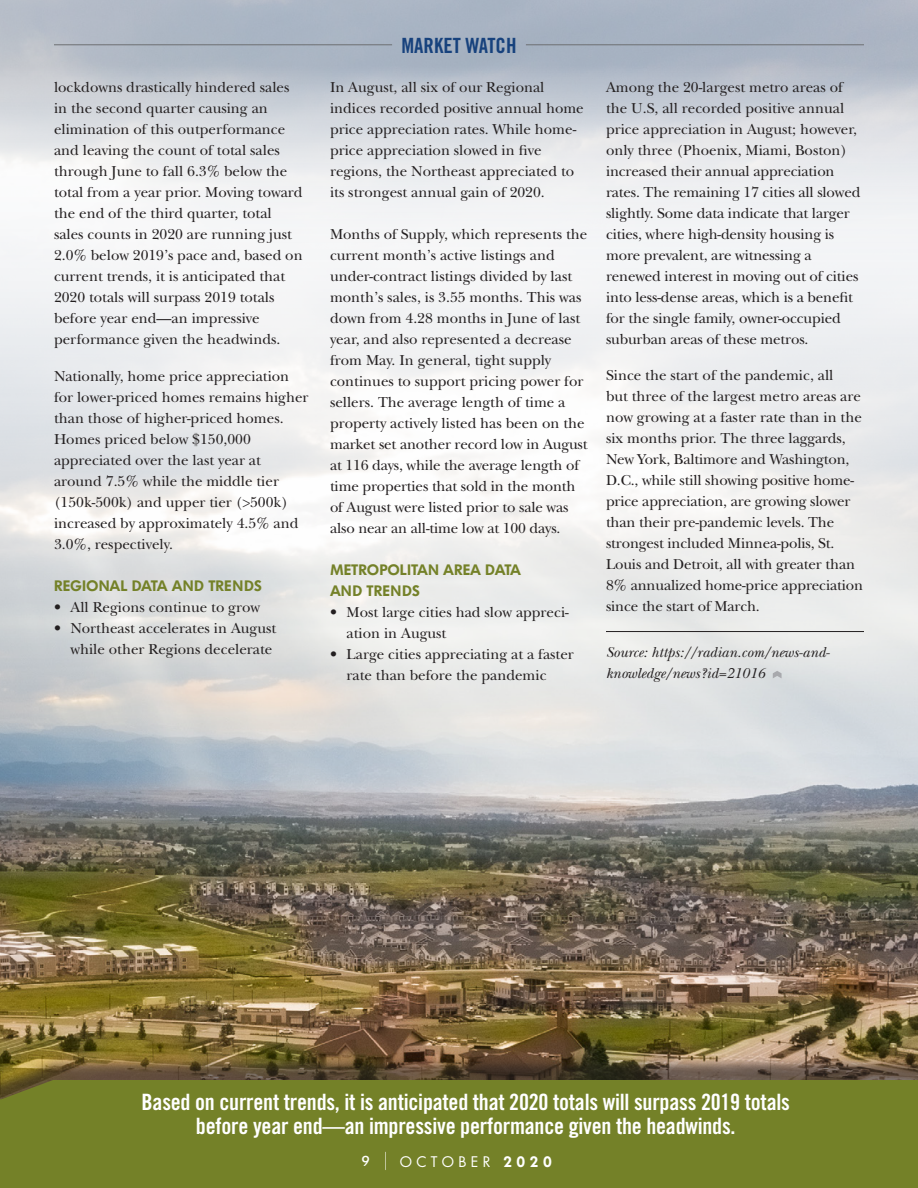
<style>
.page{position:relative;width:918px;height:1188px;background:#fff}
.page>*{position:absolute;margin:0;border:0;box-sizing:border-box;transform-origin:0 0}
.t1{font:22.5px/24px "Trade Gothic LT Std Bd Cn 20";letter-spacing:-.01em;color:#fff;text-align:center}
.t2{font:21px "Trade Gothic LT Std Bd Cn 20";color:#17427d}
.t3{font:15px/21px "New Baskerville";color:#231f20}
.t4{font:italic 15px/21px "New Baskerville";color:#231f20}
.t5{font:600 15px/21px "Futura BQ";color:#748128}
.t6{font:14.25px "Futura Std";letter-spacing:.3em;color:#fff}
.t7{font:500 14.25px "Futura BT";color:#fff}
.s1{font-family:"Futura BQ";font-weight:600;font-size:15px}
</style>
<div class="page">
<img style="left:0;top:284px;width:918px;height:773px">
<div style="left:0;top:1057px;width:918px;height:131px;background:#231f20;opacity:.57"></div>
<div style="left:0;top:1080px;width:918px;height:108px;background:#748128"></div>
<hr style="left:54px;top:44px;width:338px;height:1px;background:#6d6f72">
<hr style="left:526px;top:44px;width:338px;height:1px;background:#6d6f72">
<svg style="left:385px;top:1152px;width:1px;height:18px"></svg>
<hr style="left:606px;top:631px;width:258px;height:1px;background:#231f20">
<svg style="left:773px;top:671px;width:9px;height:7px"></svg>
<p class="t3" style="left:54px;top:77px;width:250px">lockdowns drastically hindered sales in the second quarter causing an elimination of this outperformance and leaving the count of total sales through June to fall 6.3% below the total from a year prior. Moving toward the end of the third quarter, total sales counts in 2020 are running just 2.0% below 2019’s pace and, based on current trends, it is anticipated that 2020 totals will surpass 2019 totals before year end—an impressive performance given the headwinds.</p>
<p class="t3" style="left:54px;top:366px;width:256px">Nationally, home price appreciation for lower-priced homes remains higher than those of higher-priced homes.<br>Homes priced below $150,000 appreciated over the last year at around 7.5% while the middle tier (150k-500k) and upper tier (&gt;500k) increased by approximately 4.5% and 3.0%, respectively.</p>
<p class="t5" style="left:54px;top:576px;width:209px">REGIONAL DATA AND TRENDS</p>
<p class="t3" style="left:54px;top:597px;width:208px">• All Regions continue to grow</p>
<p class="t3" style="left:54px;top:618px;width:224px;text-align:right">• Northeast accelerates in August while other Regions decelerate</p>
<p class="t2" style="left:401px;top:33px;width:117px">MARKET WATCH</p>
<p class="t3" style="left:330px;top:77px;width:255px">In August, all six of our Regional indices recorded positive annual home price appreciation rates. While home&shy;price appreciation slowed in five regions, the Northeast appreciated to its strongest annual gain of 2020.</p>
<p class="t3" style="left:330px;top:224px;width:259px">Months of Supply, which represents the current month’s active listings and under-contract listings divided by last month’s sales, is 3.55 months. This was down from 4.28 months in June of last year, and also represented a decrease from May. In general, tight supply continues to support pricing power for sellers. The average length of time a property actively listed has been on the market set another record low in August at 116 days, while the average length of time properties that sold in the month of August were listed prior to sale was also near an all-time low at 100 days.</p>
<p class="t5" style="left:330px;top:559px;width:193px">METROPOLITAN AREA DATA<br>AND TRENDS</p>
<p class="t3" style="left:346px;top:602px;width:224px;text-indent:-16px">• Most large cities had slow appreci&shy;ation in August</p>
<p class="t3" style="left:346px;top:644px;width:229px;text-indent:-16px">• Large cities appreciating at a faster rate than before the pandemic</p>
<p class="t3" style="left:606px;top:77px;width:256px">Among the 20-largest metro areas of the U.S, all recorded positive annual price appreciation in August; however, only three (Phoenix, Miami, Boston) increased their annual appreciation rates. The remaining 17 cities all slowed slightly. Some data indicate that larger cities, where high-density housing is more prevalent, are witnessing a renewed interest in moving out of cities into less-dense areas, which is a benefit for the single family, owner-occupied suburban areas of these metros.</p>
<p class="t3" style="left:606px;top:365px;width:259px">Since the start of the pandemic, all<br>but three of the largest metro areas are now growing at a faster rate than in the six months prior. The three laggards, New York, Baltimore and Washington, D.C., while still showing positive home&shy;price appreciation, are growing slower than their pre-pandemic levels. The strongest included Minnea-polis, St.<br>Louis and Detroit, all with greater than 8% annualized home-price appreciation since the start of March.</p>
<p class="t4" style="left:606px;top:642px;width:226px">Source: https://radian.com/news-and&shy;knowledge/news?id=21016</p>
<p class="t1" style="left:142px;top:1090px;width:650px">Based on current trends, it is anticipated that 2020 totals will surpass 2019 totals before year end—an impressive performance given the headwinds.</p>
<p class="t7" style="left:362px;top:1153px;width:10px">9</p>
<p class="t6" style="left:400px;top:1152px;width:153px">OCTOBER <span class="s1">2020</span></p>
</div>
